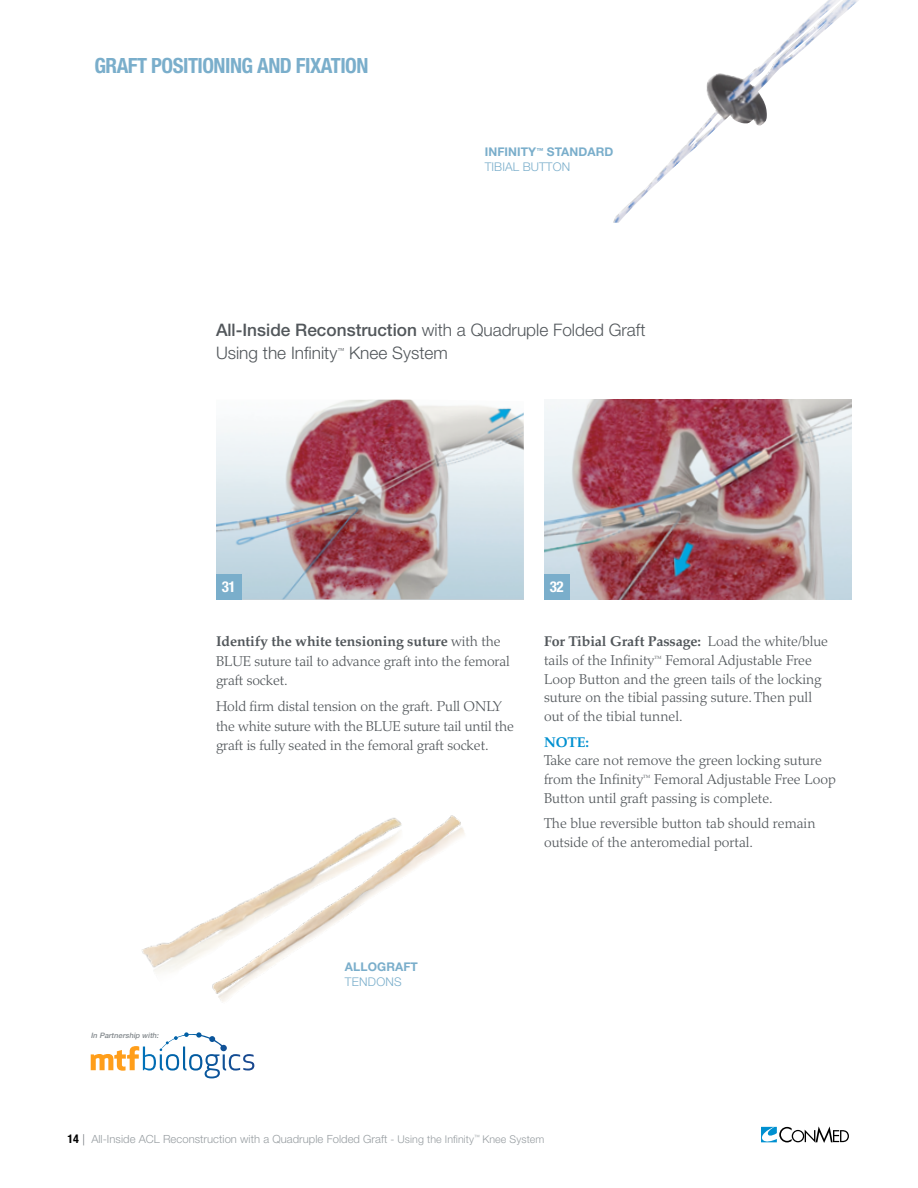
<style>
.page{position:relative;width:918px;height:1188px;background:#fff}
.page>*{position:absolute;margin:0;border:0;box-sizing:border-box;transform-origin:0 0}
.t1{font:700 condensed 21px "Helvetica Neue LT Std";letter-spacing:-.025em;color:#7aaecb}
.t2{font:300 17.25px/22.5px "Helvetica Neue LT Std";color:#52575b}
.t3{font:700 condensed 15px "Helvetica Neue LT Std";color:#fff}
.t4{font:300 14.25px/18.8px "Palatino LT Std";color:#52575b}
.t5{font:700 14.25px "Palatino LT Std";color:#0090d0}
.t6{font:700 12px/15px "Helvetica Neue LT Std";letter-spacing:.01em;color:#7aaecb}
.t7{font:300 12px "Helvetica Neue LT Std";letter-spacing:.025em;color:#7aaecb}
.t8{font:300 11.25px "Helvetica Neue LT Std";letter-spacing:.005em;color:#979da1}
.t9{font:italic 500 7.5px "Helvetica Neue LT Std";color:#82888c}
.t10{font:300 7.05px "Helvetica Neue LT Std";color:#52575b}
.s1{font-weight:300}
.s2{font-weight:500}
.s3{font-weight:700}
.s4{font-weight:700;font-stretch:condensed;font-size:12px;color:#000}
.s5{color:#676c71}
.s6{font-size:10.65px}
</style>
<div class="page">
<svg style="left:761px;top:1126px;width:88px;height:17px"></svg>
<img style="left:142px;top:924px;width:59px;height:49px">
<img style="left:201px;top:815px;width:264px;height:187px">
<img style="left:216px;top:400px;width:308px;height:199px">
<div style="left:216px;top:574px;width:25px;height:25px;background:#7aaecb"></div>
<img style="left:544px;top:400px;width:308px;height:199px">
<div style="left:544px;top:574px;width:25px;height:25px;background:#7aaecb"></div>
<img style="left:613px;top:0;width:246px;height:223px">
<svg style="left:91px;top:1032px;width:163px;height:46px"></svg>
<h1 class="t1" style="left:94px;top:53px;width:275px">GRAFT POSITIONING AND FIXATION</h1>
<p class="t6" style="left:485px;top:144px;width:130px">INFINITY<sup>™</sup> STANDARD<br><span class="s1">TIBIAL BUTTON</span></p>
<p class="t2" style="left:216px;top:319px;width:431px"><span class="s2">All-Inside Reconstruction</span> with a Quadruple Folded Graft<br>Using the Infinity</p>
<p class="t10" style="left:337px;top:346px;width:8px">™</p>
<p class="t2" style="left:349px;top:341px;width:100px">Knee System</p>
<p class="t3" style="left:222px;top:578px;width:16px">31</p>
<p class="t3" style="left:550px;top:578px;width:16px">32</p>
<p class="t9" style="left:91px;top:1031px;width:71px">In Partnership with:</p>
<p class="t4" style="left:216px;top:632px;width:295px;line-height:19.5px"><span class="s3">Identify the white tensioning suture</span> with the<br>BLUE suture tail to advance graft into the femoral graft socket.</p>
<p class="t4" style="left:216px;top:697px;width:299px;line-height:19.5px">Hold firm distal tension on the graft. Pull ONLY the white suture with the BLUE suture tail until the graft is fully seated in the femoral graft socket.</p>
<p class="t4" style="left:544px;top:632px;width:286px"><span class="s3">For Tibial Graft Passage:</span> Load the white/blue tails of the Infinity<sup>™</sup> Femoral Adjustable Free Loop Button and the green tails of the locking suture on the tibial passing suture. Then pull out of the tibial tunnel.</p>
<p class="t5" style="left:544px;top:734px;width:47px">NOTE:</p>
<p class="t4" style="left:544px;top:751px;width:294px">Take care not remove the green locking suture from the Infinity<sup>™</sup> Femoral Adjustable Free Loop<br>Button until graft passing is complete.</p>
<p class="t4" style="left:544px;top:814px;width:273px">The blue reversible button tab should remain outside of the anteromedial portal.</p>
<p class="t6" style="left:345px;top:959px;width:74px">ALLOGRAFT</p>
<p class="t7" style="left:345px;top:975px;width:58px">TENDONS</p>
<p class="t8" style="left:68px;top:1132px;width:478px"><span class="s4">14</span> <span class="s5">|</span> All-Inside ACL Reconstruction with a Quadruple Folded Graft <span class="s6">- Using the Infinity</span><sup>™</sup> <span class="s6">Knee System</span></p>
</div>
